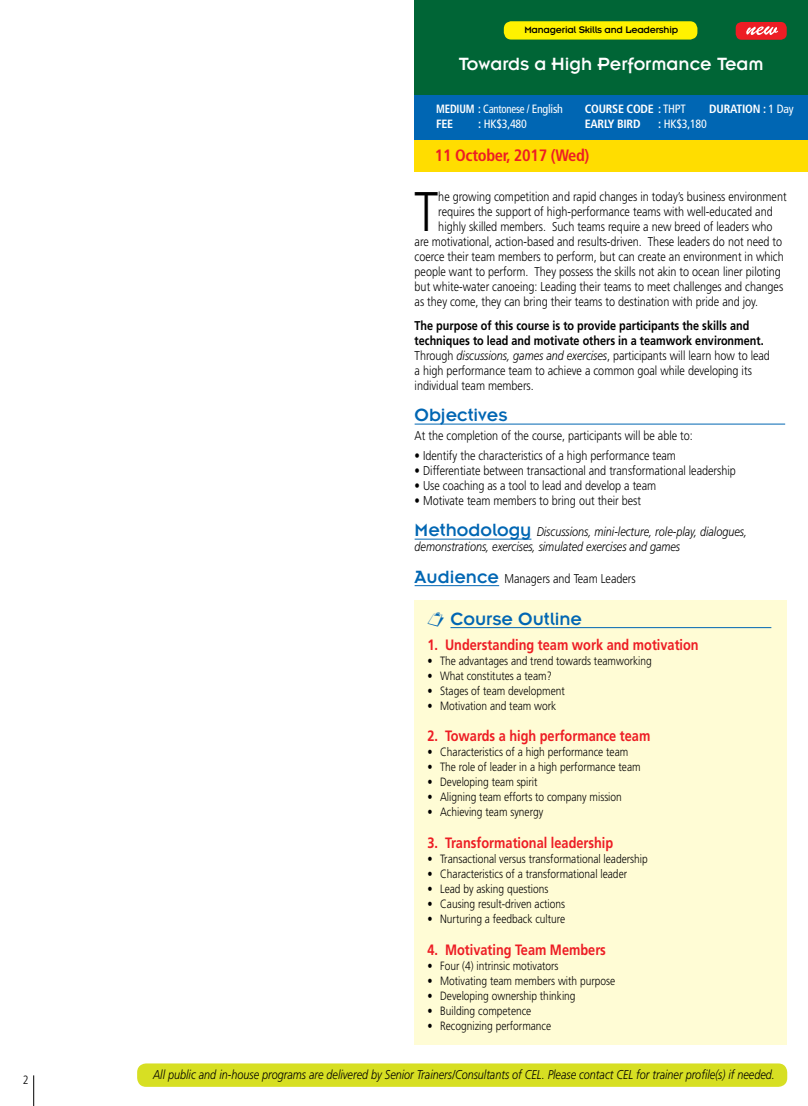
<style>
.page{position:relative;width:808px;height:1106px;background:#fff}
.page>*{position:absolute;margin:0;border:0;box-sizing:border-box;transform-origin:0 0}
.t1{font:300 55.8px "Frutiger LT Std";color:#000;scale:.85 1}
.t2{font:19.5px "Insignia LT Std";color:#fff}
.t3{font:19.5px "Insignia LT Std";color:#0066b3}
.t4{font:700 condensed 16.5px "Frutiger LT Std";letter-spacing:-.02em;color:#ed1d24}
.t5{font:700 15px "Frutiger LT Std";color:#ed1d24;scale:.85 1}
.t6{font:300 12.75px/15px "Frutiger LT Std";color:#000;scale:.85 1}
.t7{font:italic 300 12.75px/15px "Frutiger LT Std";color:#000;scale:.85 1}
.t8{font:300 12px "Frutiger LT Std";color:#000;scale:.85 1}
.t9{font:700 condensed 12px "Frutiger LT Std";letter-spacing:-.02em;color:#fff}
.t10{font:condensed 12px "Frutiger LT Std";letter-spacing:-.02em;color:#fff;scale:.9 1}
.t11{font:condensed 12px "Frutiger LT Std";letter-spacing:-.02em;color:#fff}
.t12{font:300 condensed 12px "Frutiger LT Std";color:#000}
.t13{font:10.5px "Insignia LT Std";letter-spacing:-.02em;color:#000}
.s1{font-weight:700}
.s2{font-weight:400}
.s3{font-style:italic}
.s4{font-family:"Insignia LT Std";font-weight:400;font-style:normal;font-size:19.5px;color:#0066b3}
.s5{font-family:"Insignia LT Std";font-weight:400;font-size:19.5px;color:#0066b3}
</style>
<div class="page">
<div style="left:137px;top:1063px;width:650px;height:23px;background:#d7df23;border-radius:9px"></div>
<hr style="left:33px;top:1075px;width:1px;height:31px;background:#000">
<div style="left:414px;top:600px;width:372px;height:444px;background:#fffcd5"></div>
<hr style="left:450px;top:627px;width:321px;height:1px;background:#0066b3">
<div style="left:415px;top:0;width:393px;height:113px;background:#006536"></div>
<div style="left:415px;top:95px;width:393px;height:45px;background:#0066b3"></div>
<div style="left:415px;top:140px;width:393px;height:31px;background:#fd0"></div>
<hr style="left:415px;top:424px;width:370px;height:1px;background:#0066b3">
<hr style="left:415px;top:539px;width:116px;height:1px;background:#0066b3">
<hr style="left:415px;top:585px;width:84px;height:1px;background:#0066b3">
<div style="left:504px;top:21px;width:193px;height:19px;background:#fff200;border-radius:8px"></div>
<div style="left:736px;top:22px;width:51px;height:18px;background:#ed1d24;border-radius:6px"></div>
<svg style="left:746px;top:26px;width:32px;height:9px"></svg>
<p class="t13" style="left:524px;top:25px;width:155px">Managerial Skills and Leadership</p>
<h2 class="t2" style="left:459px;top:54px;width:306px">Towards a High Performance Team</h2>
<p class="t10" style="left:436px;top:102px;width:142px"><span class="s1">MEDIUM :</span> Cantonese / English</p>
<p class="t9" style="left:585px;top:102px;width:102px">COURSE CODE : <span class="s2">THPT</span></p>
<p class="t9" style="left:709px;top:102px;width:86px">DURATION : <span class="s2">1 Day</span></p>
<p class="t9" style="left:436px;top:117px;width:19px">FEE</p>
<p class="t11" style="left:478px;top:117px;width:50px"><span class="s1">:</span> HK$3,480</p>
<p class="t9" style="left:585px;top:117px;width:57px">EARLY BIRD</p>
<p class="t11" style="left:658px;top:117px;width:50px"><span class="s1">:</span> HK$3,180</p>
<p class="t4" style="left:435px;top:145px;width:156px">11 October, 2017 (Wed)</p>
<h1 class="t1" style="left:415px;top:180px;width:29px">T</h1>
<p class="t6" style="left:438px;top:189px;width:411px">he growing competition and rapid changes in today’s business environment</p>
<p class="t6" style="left:438px;top:204px;width:395px">requires the support of high-performance teams with well-educated and</p>
<p class="t6" style="left:438px;top:219px;width:395px">highly skilled members. Such teams require a new breed of leaders who</p>
<p class="t6" style="left:415px;top:234px;width:434px">are motivational, action-based and results-driven. These leaders do not need to</p>
<p class="t6" style="left:415px;top:249px;width:436px">coerce their team members to perform, but can create an environment in which</p>
<p class="t6" style="left:415px;top:264px;width:432px">people want to perform. They possess the skills not akin to ocean liner piloting</p>
<p class="t6" style="left:415px;top:279px;width:435px">but white-water canoeing: Leading their teams to meet challenges and changes</p>
<p class="t6" style="left:415px;top:294px;width:406px">as they come, they can bring their teams to destination with pride and joy.</p>
<p class="t6" style="left:415px;top:318px;width:419px"><span class="s1">The purpose of this course is to provide participants the skills and techniques to lead and motivate others in a teamwork environment.<br></span>Through <span class="s3">discussions, games and exercises</span>, participants will learn how to lead a high performance team to achieve a common goal while developing its individual team members.</p>
<h2 class="t3" style="left:415px;top:405px;width:94px">Objectives</h2>
<p class="t6" style="left:415px;top:428px;width:329px">At the completion of the course, participants will be able to:</p>
<p class="t6" style="left:415px;top:448px;width:309px">• Identify the characteristics of a high performance team</p>
<p class="t6" style="left:415px;top:463px;width:379px">• Differentiate between transactional and transformational leadership</p>
<p class="t6" style="left:415px;top:478px;width:286px">• Use coaching as a tool to lead and develop a team</p>
<p class="t6" style="left:415px;top:493px;width:268px">• Motivate team members to bring out their best</p>
<p class="t7" style="left:415px;top:524px;width:393px"><span class="s4">Methodology</span> Discussions, mini-lecture, role-play, dialogues, demonstrations, exercises, simulated exercises and games</p>
<p class="t6" style="left:415px;top:571px;width:262px"><span class="s5">Audience</span> Managers and Team Leaders</p>
<h2 class="t3" style="left:450px;top:608px;width:133px">Course Outline</h2>
<p class="t5" style="left:427px;top:636px;width:321px">1. Understanding team work and motivation</p>
<p class="t8" style="left:427px;top:654px;width:265px">• The advantages and trend towards teamworking</p>
<p class="t8" style="left:427px;top:669px;width:148px">• What constitutes a team?</p>
<p class="t8" style="left:427px;top:684px;width:163px">• Stages of team development</p>
<p class="t8" style="left:427px;top:699px;width:153px">• Motivation and team work</p>
<p class="t5" style="left:427px;top:727px;width:264px">2. Towards a high performance team</p>
<p class="t8" style="left:427px;top:745px;width:238px">• Characteristics of a high performance team</p>
<p class="t8" style="left:427px;top:760px;width:252px">• The role of leader in a high performance team</p>
<p class="t8" style="left:427px;top:775px;width:131px">• Developing team spirit</p>
<p class="t8" style="left:427px;top:790px;width:230px">• Aligning team efforts to company mission</p>
<p class="t8" style="left:427px;top:805px;width:138px">• Achieving team synergy</p>
<p class="t5" style="left:427px;top:834px;width:220px">3. Transformational leadership</p>
<p class="t8" style="left:427px;top:852px;width:261px">• Transactional versus transformational leadership</p>
<p class="t8" style="left:427px;top:867px;width:236px">• Characteristics of a transformational leader</p>
<p class="t8" style="left:427px;top:882px;width:144px">• Lead by asking questions</p>
<p class="t8" style="left:427px;top:897px;width:164px">• Causing result-driven actions</p>
<p class="t8" style="left:427px;top:912px;width:164px">• Nurturing a feedback culture</p>
<p class="t5" style="left:427px;top:940px;width:212px">4. Motivating Team Members</p>
<p class="t8" style="left:427px;top:958px;width:156px">• Four (4) intrinsic motivators</p>
<p class="t8" style="left:427px;top:973px;width:223px">• Motivating team members with purpose</p>
<p class="t8" style="left:427px;top:988px;width:176px">• Developing ownership thinking</p>
<p class="t8" style="left:427px;top:1003px;width:124px">• Building competence</p>
<p class="t8" style="left:427px;top:1018px;width:147px">• Recognizing performance</p>
<p class="t12" style="left:23px;top:1073px;width:7px">2</p>
<p class="t7" style="left:153px;top:1067px;width:733px">All public and in-house programs are delivered by Senior Trainers/Consultants of CEL. Please contact CEL for trainer profile(s) if needed.</p>
</div>
